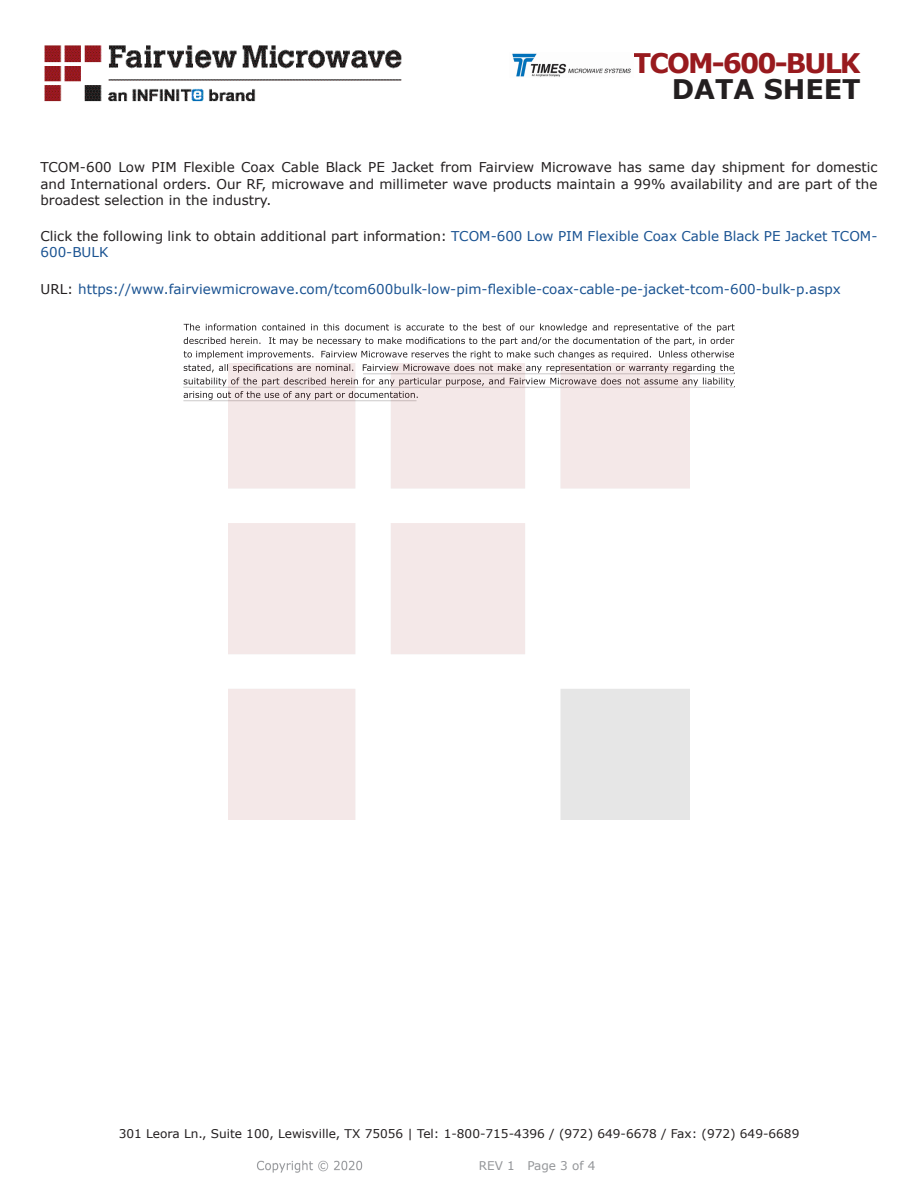
<style>
.page{position:relative;width:918px;height:1188px;background:#fff}
.page>*{position:absolute;margin:0;border:0;box-sizing:border-box;transform-origin:0 0}
.FM{font:700 27px "Verdana";letter-spacing:-.07em;color:#981a1e}
.t1{font:700 27px "Verdana";color:#231f20}
.Web_Description_Para{font:13.5px/16.2px "Verdana";color:#231f20;text-align:justify}
.Web_Description_Para-2{font:13.5px/16.2px "Verdana";color:#1a5392}
.URL_para{font:13.5px "Verdana";color:#1a5392}
.t2{font:12px "Verdana";color:#231f20}
.REV_Info{font:12px "Verdana";color:#939598}
.s1{color:#231f20}
</style>
<div class="page">
<svg style="left:184px;top:324px;width:551px;height:76px"></svg>
<hr style="left:363px;top:373px;width:372px;height:1px;background:#231f20">
<hr style="left:183px;top:387px;width:551px;height:1px;background:#231f20">
<hr style="left:183px;top:400px;width:234px;height:1px;background:#231f20">
<img style="left:257px;top:1160px;width:106px;height:13px">
<img style="left:228px;top:364px;width:462px;height:456px">
<img style="left:44px;top:45px;width:358px;height:57px">
<img style="left:512px;top:53px;width:119px;height:24px">
<p class="FM" style="left:633px;top:44px;width:229px">TCOM-600-BULK</p>
<p class="t1" style="left:672px;top:70px;width:191px">DATA SHEET</p>
<p class="Web_Description_Para" style="left:40px;top:159px;width:839px">TCOM-600 Low PIM Flexible Coax Cable Black PE Jacket from Fairview Microwave has same day shipment for domestic and International orders. Our RF, microwave and millimeter wave products maintain a 99% availability and are part of the broadest selection in the industry.</p>
<p class="Web_Description_Para-2" style="left:40px;top:228px;width:838px"><span class="s1">Click the following link to obtain additional part information:</span> TCOM-600 Low PIM Flexible Coax Cable Black PE Jacket TCOM-<br>600-BULK</p>
<p class="URL_para" style="left:40px;top:280px;width:802px"><span class="s1">URL:</span> https://www.fairviewmicrowave.com/tcom600bulk-low-pim-flexible-coax-cable-pe-jacket-tcom-600-bulk-p.aspx</p>
<p class="t2" style="left:119px;top:1125px;width:682px">301 Leora Ln., Suite 100, Lewisville, TX 75056 | Tel: 1-800-715-4396 / (972) 649-6678 / Fax: (972) 649-6689</p>
<p class="REV_Info" style="left:479px;top:1157px;width:118px">REV 1 Page 3 of 4</p>
</div>
